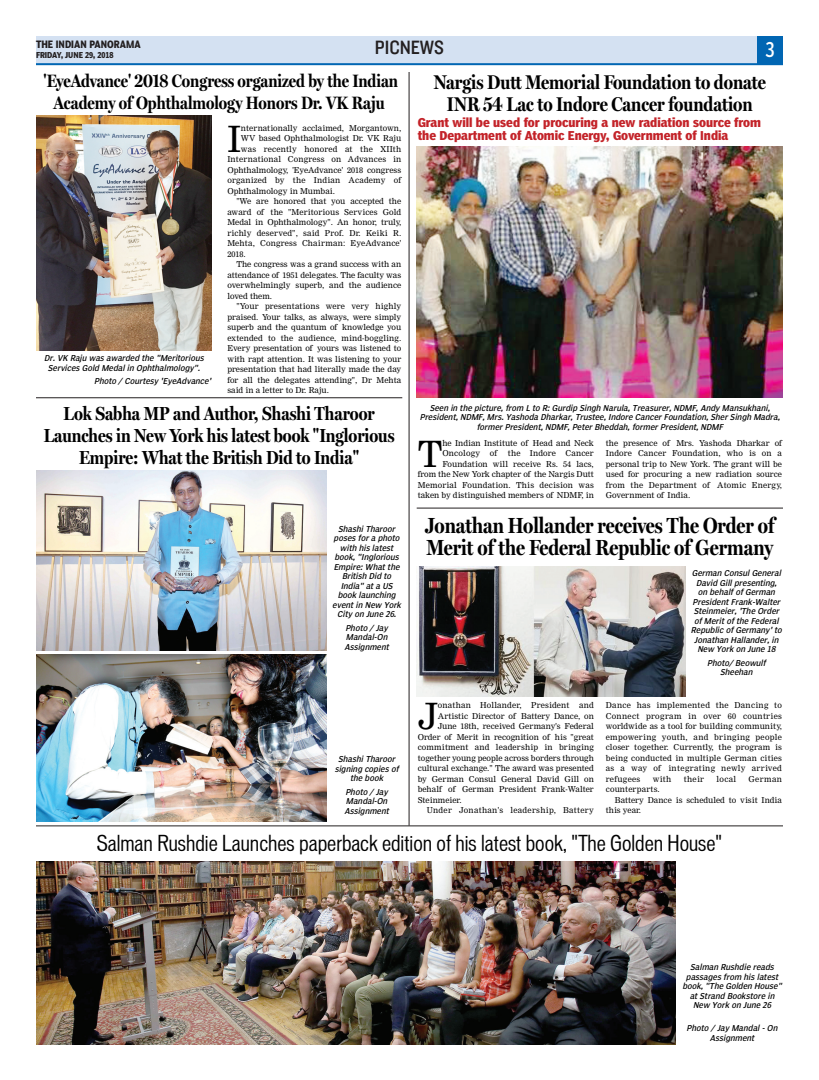
<style>
.page{position:relative;width:819px;height:1080px;background:#fff}
.page>*{position:absolute;margin:0;border:0;box-sizing:border-box;transform-origin:0 0}
.t1{font:35.5px "Nimrod";color:#000}
.t2{font:700 22px/22px "Miller Display Cond";color:#000}
.t3{font:condensed 21px "Vonnes";color:#000}
.t4{font:700 20px/22px "Miller Display Cond";color:#000;text-align:center}
.t5{font:20px "Knockout HTF30 Junior Welterwt";color:#231f20}
.t6{font:condensed 20px "Poynter Agate One";color:#fff;scale:.9 1}
.t7{font:700 19px/22px "Miller Display Cond";color:#000;text-align:center}
.t8{font:700 18px/22px "Miller Display Cond";color:#000;text-align:center}
.t9{font:12px/13px "Poynter Agate One Bold Con";color:#c32329}
.t10{font:700 10px "Poynter Agate One";color:#231f20;scale:.85 1}
.t11{font:8px/10.5px "Nimrod";color:#000;text-align:justify}
.t12{font:italic condensed 8px/9.5px "Poynter Agate One";color:#000;text-align:center}
.t13{font:8px "Nimrod";letter-spacing:.02em;color:#000}
.t14{font:8px "Nimrod";letter-spacing:.035em;color:#000}
.t15{font:700 8px "Poynter Agate One";color:#231f20;scale:.88 1}
</style>
<div class="page">
<div style="left:36px;top:36px;width:747px;height:28px;background:#d4e1f2"></div>
<hr style="left:36px;top:63px;width:747px;height:2px;background:#0166b3">
<div style="left:757px;top:36px;width:26px;height:28px;background:#0166b3"></div>
<img style="left:36px;top:116px;width:176px;height:235px">
<hr style="left:36px;top:397px;width:366px;height:1px;background:#231f20">
<img style="left:36px;top:471px;width:291px;height:179px">
<img style="left:417px;top:566px;width:269px;height:130px">
<img style="left:36px;top:655px;width:291px;height:167px">
<hr style="left:36px;top:825px;width:747px;height:1px;background:#231f20">
<img style="left:36px;top:862px;width:639px;height:182px">
<hr style="left:409px;top:72px;width:1px;height:754px;background:#231f20">
<img style="left:417px;top:147px;width:366px;height:251px">
<hr style="left:417px;top:508px;width:366px;height:1px;background:#231f20">
<h3 class="t5" style="left:375px;top:40px;width:71px">PICNEWS</h3>
<h3 class="t6" style="left:765px;top:41px;width:12px">3</h3>
<p class="t10" style="left:36px;top:40px;width:125px">THE INDIAN PANORAMA</p>
<p class="t15" style="left:36px;top:52px;width:90px">FRIDAY, JUNE 29, 2018</p>
<h3 class="t8" style="left:44px;top:71px;width:356px">'EyeAdvance' 2018 Congress organized by the Indian<br>Academy of Ophthalmology Honors Dr. VK Raju</h3>
<h3 class="t4" style="left:434px;top:72px;width:334px">Nargis Dutt Memorial Foundation to donate<br>INR 54 Lac to Indore Cancer foundation</h3>
<p class="t12" style="left:44px;top:354px;width:163px">Dr. VK Raju was awarded the "Meritorious<br>Services Gold Medal in Ophthalmology".</p>
<p class="t12" style="left:94px;top:377px;width:120px">Photo / Courtesy 'EyeAdvance'</p>
<h1 class="t1" style="left:227px;top:125px;width:15px">I</h1>
<p class="t11" style="left:241px;top:123px;width:162px">nternationally acclaimed, Morgantown,</p>
<p class="t11" style="left:241px;top:133px;width:162px">WV based Ophthalmologist Dr. VK Raju</p>
<p class="t13" style="left:241px;top:146px;width:162px">was recently honored at the XIIth</p>
<p class="t13" style="left:227px;top:156px;width:175px">International Congress on Advances in</p>
<p class="t11" style="left:227px;top:165px;width:175px">Ophthalmology, 'EyeAdvance' 2018 congress</p>
<p class="t13" style="left:227px;top:177px;width:175px">organized by the Indian Academy of</p>
<p class="t11" style="left:227px;top:186px;width:109px">Ophthalmology in Mumbai.</p>
<p class="t11" style="left:236px;top:196px;width:166px">"We are honored that you accepted the</p>
<p class="t11" style="left:227px;top:207px;width:175px">award of the "Meritorious Services Gold</p>
<p class="t11" style="left:227px;top:217px;width:175px">Medal in Ophthalmology". An honor, truly,</p>
<p class="t13" style="left:227px;top:230px;width:175px">richly deserved", said Prof. Dr. Keiki R.</p>
<p class="t13" style="left:227px;top:240px;width:175px">Mehta, Congress Chairman: EyeAdvance'</p>
<p class="t11" style="left:227px;top:249px;width:20px">2018.</p>
<p class="t11" style="left:236px;top:259px;width:166px">The congress was a grand success with an</p>
<p class="t11" style="left:227px;top:270px;width:175px">attendance of 1951 delegates. The faculty was</p>
<p class="t11" style="left:227px;top:280px;width:175px">overwhelmingly superb, and the audience</p>
<p class="t11" style="left:227px;top:291px;width:46px">loved them.</p>
<p class="t13" style="left:236px;top:303px;width:166px">"Your presentations were very highly</p>
<p class="t11" style="left:227px;top:312px;width:175px">praised. Your talks, as always, were simply</p>
<p class="t11" style="left:227px;top:322px;width:175px">superb and the quantum of knowledge you</p>
<p class="t11" style="left:227px;top:333px;width:175px">extended to the audience, mind-boggling.</p>
<p class="t11" style="left:227px;top:343px;width:175px">Every presentation of yours was listened to</p>
<p class="t11" style="left:227px;top:354px;width:175px">with rapt attention. It was listening to your</p>
<p class="t11" style="left:227px;top:364px;width:175px">presentation that had literally made the day</p>
<p class="t11" style="left:227px;top:375px;width:175px">for all the delegates attending", Dr Mehta</p>
<p class="t11" style="left:227px;top:385px;width:103px">said in a letter to Dr. Raju.</p>
<h3 class="t7" style="left:44px;top:404px;width:352px">Lok Sabha MP and Author, Shashi Tharoor<br>Launches in New York his latest book "Inglorious<br>Empire: What the British Did to India"</h3>
<p class="t12" style="left:332px;top:524px;width:71px">Shashi Tharoor poses for a photo with his latest book, "Inglorious<br>Empire: What the<br>British Did to<br>India" at a US book launching event in New York<br>City on June 26.</p>
<p class="t12" style="left:344px;top:623px;width:48px;text-align:left">Photo / Jay<br>Mandal-On<br>Assignment</p>
<p class="t12" style="left:335px;top:755px;width:65px">Shashi Tharoor signing copies of the book</p>
<p class="t12" style="left:344px;top:787px;width:48px;text-align:left">Photo / Jay<br>Mandal-On<br>Assignment</p>
<h3 class="t9" style="left:418px;top:117px;width:345px">Grant will be used for procuring a new radiation source from the Department of Atomic Energy, Government of India</h3>
<p class="t12" style="left:420px;top:403px;width:363px">Seen in the picture, from L to R: Gurdip Singh Narula, Treasurer, NDMF, Andy Mansukhani,<br>President, NDMF, Mrs. Yashoda Dharkar, Trustee, Indore Cancer Foundation, Sher Singh Madra, former President, NDMF, Peter Bheddah, former President, NDMF</p>
<p class="t11" style="left:418px;top:448px;width:178px;text-align:right">the Indore Cancer<br>Foundation will receive Rs. 54 lacs,<br>from the New York chapter of the Nargis Dutt Memorial Foundation. This decision was taken by distinguished members of NDMF, in</p>
<p class="t11" style="left:606px;top:438px;width:178px">the presence of Mrs. Yashoda Dharkar of Indore Cancer Foundation, who is on a personal trip to New York. The grant will be used for procuring a new radiation source from the Department of Atomic Energy, Government of India.</p>
<h1 class="t1" style="left:418px;top:440px;width:26px">T</h1>
<p class="t11" style="left:442px;top:438px;width:153px">he Indian Institute of Head and Neck<br>Oncology of</p>
<h2 class="t2" style="left:425px;top:517px;width:351px">Jonathan Hollander receives The Order of<br>Merit of the Federal Republic of Germany</h2>
<h1 class="t1" style="left:418px;top:703px;width:22px">J</h1>
<p class="t13" style="left:438px;top:702px;width:157px">onathan Hollander, President and</p>
<p class="t11" style="left:438px;top:711px;width:157px">Artistic Director of Battery Dance, on</p>
<p class="t11" style="left:438px;top:721px;width:157px">June 18th, received Germany's Federal</p>
<p class="t11" style="left:418px;top:732px;width:178px">Order of Merit in recognition of his "great</p>
<p class="t13" style="left:418px;top:744px;width:178px">commitment and leadership in bringing</p>
<p class="t11" style="left:418px;top:753px;width:178px">together young people across borders through</p>
<p class="t11" style="left:418px;top:763px;width:178px">cultural exchange." The award was presented</p>
<p class="t11" style="left:418px;top:774px;width:178px">by German Consul General David Gill on</p>
<p class="t11" style="left:418px;top:784px;width:178px">behalf of German President Frank-Walter</p>
<p class="t11" style="left:418px;top:795px;width:45px">Steinmeier.</p>
<p class="t14" style="left:427px;top:807px;width:169px">Under Jonathan's leadership, Battery</p>
<p class="t12" style="left:691px;top:569px;width:94px">German Consul General<br>David Gill presenting, on behalf of German<br>President Frank-Walter<br>Steinmeier, 'The Order of Merit of the Federal<br>Republic of Germany' to<br>Jonathan Hallander, in<br>New York on June 18</p>
<p class="t12" style="left:707px;top:658px;width:60px">Photo/ Beowulf<br>Sheehan</p>
<p class="t11" style="left:606px;top:700px;width:178px">Dance has implemented the Dancing to Connect program in over 60 countries worldwide as a tool for building community, empowering youth, and bringing people closer together. Currently, the program is being conducted in multiple German cities as a way of integrating newly arrived refugees</p>
<p class="t11" style="left:653px;top:774px;width:20px">with</p>
<p class="t11" style="left:684px;top:774px;width:22px">their</p>
<p class="t11" style="left:717px;top:774px;width:21px">local</p>
<p class="t11" style="left:749px;top:774px;width:35px">German</p>
<p class="t11" style="left:606px;top:784px;width:55px">counterparts.</p>
<p class="t11" style="left:615px;top:795px;width:169px">Battery Dance is scheduled to visit India</p>
<p class="t11" style="left:606px;top:805px;width:37px">this year.</p>
<h3 class="t3" style="left:97px;top:835px;width:627px">Salman Rushdie Launches paperback edition of his latest book, "The Golden House"</h3>
<p class="t12" style="left:682px;top:963px;width:102px">Salman Rushdie reads passages from his latest book, "The Golden House" at Strand Bookstore in<br>New York on June 26</p>
<p class="t12" style="left:687px;top:1024px;width:94px">Photo / Jay Mandal - On<br>Assignment</p>
</div>
